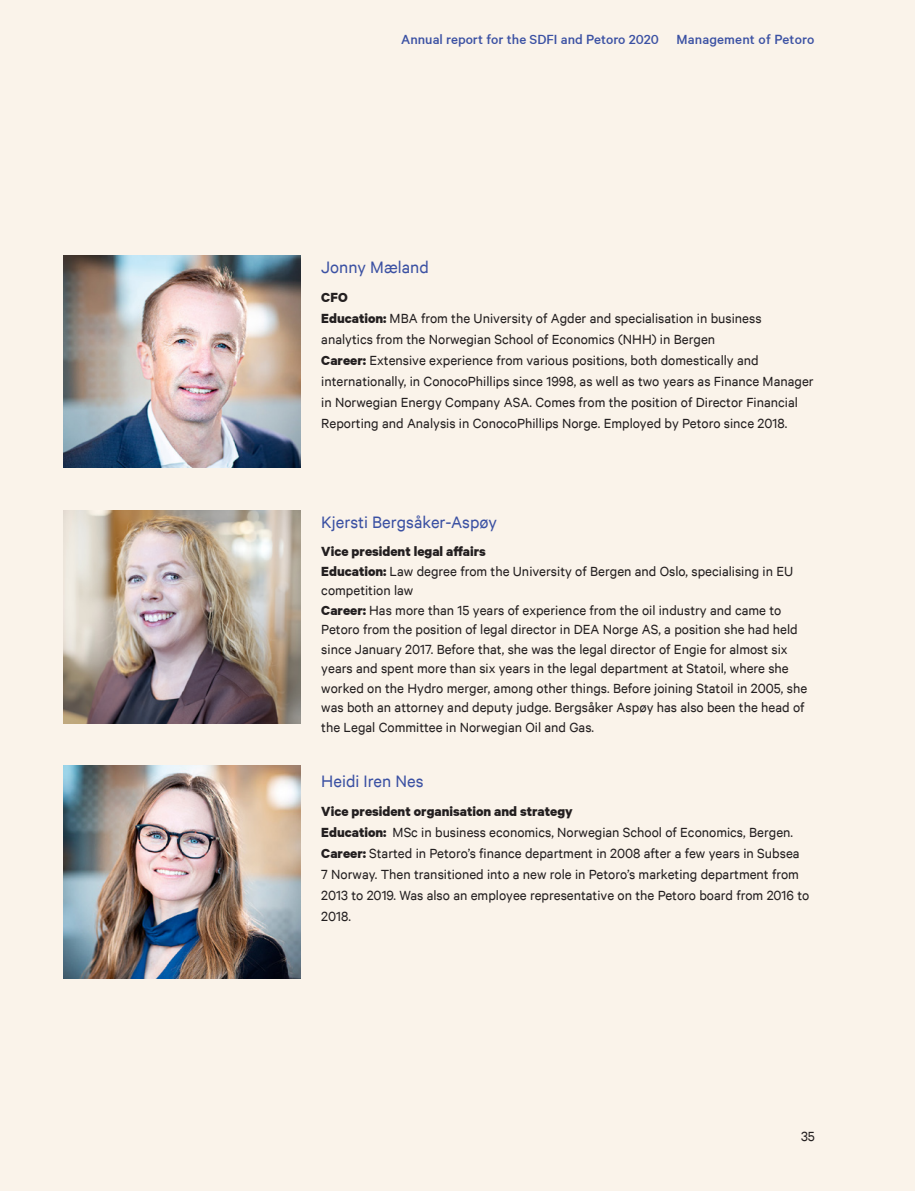
<style>
.page{position:relative;width:915px;height:1191px;background:#fff}
.page>*{position:absolute;margin:0;border:0;box-sizing:border-box;transform-origin:0 0}
.Subheadinger{font:18.75px "Calibre";color:#3b51a3}
.Brødtekst{font:15px/19.5px "Calibre";color:#231f20}
.Brødtekst-2{font:700 15px "Calibre";color:#231f20}
.t1{font:500 15px "Calibre";color:#3b51a3}
.s1{font-weight:700}
</style>
<div class="page">
<div style="left:0;top:0;width:914px;height:1191px;background:#faf3ea"></div>
<img style="left:64px;top:255px;width:236px;height:213px">
<img style="left:64px;top:510px;width:236px;height:213px">
<img style="left:64px;top:765px;width:236px;height:213px">
<p class="t1" style="left:401px;top:30px;width:414px">Annual report for the SDFI and Petoro 2020 Management of Petoro</p>
<p class="Subheadinger" style="left:321px;top:256px;width:109px">Jonny Mæland</p>
<p class="Brødtekst-2" style="left:321px;top:288px;width:28px">CFO</p>
<p class="Brødtekst" style="left:321px;top:308px;width:441px;line-height:21px"><span class="s1">Education:</span> MBA from the University of Agder and specialisation in business analytics from the Norwegian School of Economics (NHH) in Bergen</p>
<p class="Brødtekst" style="left:321px;top:350px;width:493px;line-height:21px"><span class="s1">Career:</span> Extensive experience from various positions, both domestically and internationally, in ConocoPhillips since 1998, as well as two years as Finance Manager in Norwegian Energy Company ASA. Comes from the position of Director Financial Reporting and Analysis in ConocoPhillips Norge. Employed by Petoro since 2018.</p>
<p class="Subheadinger" style="left:321px;top:511px;width:177px">Kjersti Bergsåker-Aspøy</p>
<p class="Brødtekst-2" style="left:321px;top:542px;width:166px">Vice president legal affairs</p>
<p class="Brødtekst" style="left:321px;top:560px;width:473px"><span class="s1">Education:</span> Law degree from the University of Bergen and Oslo, specialising in EU competition law</p>
<p class="Brødtekst" style="left:321px;top:599px;width:487px"><span class="s1">Career:</span> Has more than 15 years of experience from the oil industry and came to Petoro from the position of legal director in DEA Norge AS, a position she had held since January 2017. Before that, she was the legal director of Engie for almost six years and spent more than six years in the legal department at Statoil, where she worked on the Hydro merger, among other things. Before joining Statoil in 2005, she was both an attorney and deputy judge. Bergsåker Aspøy has also been the head of the Legal Committee in Norwegian Oil and Gas.</p>
<p class="Subheadinger" style="left:321px;top:770px;width:104px">Heidi Iren Nes</p>
<p class="Brødtekst-2" style="left:321px;top:802px;width:253px">Vice president organisation and strategy</p>
<p class="Brødtekst" style="left:321px;top:822px;width:473px"><span class="s1">Education:</span> MSc in business economics, Norwegian School of Economics, Bergen.</p>
<p class="Brødtekst" style="left:321px;top:842px;width:489px;line-height:21px"><span class="s1">Career:</span> Started in Petoro’s finance department in 2008 after a few years in Subsea 7 Norway. Then transitioned into a new role in Petoro’s marketing department from 2013 to 2019. Was also an employee representative on the Petoro board from 2016 to 2018.</p>
<p class="Brødtekst" style="left:800px;top:1126px;width:15px">35</p>
</div>
